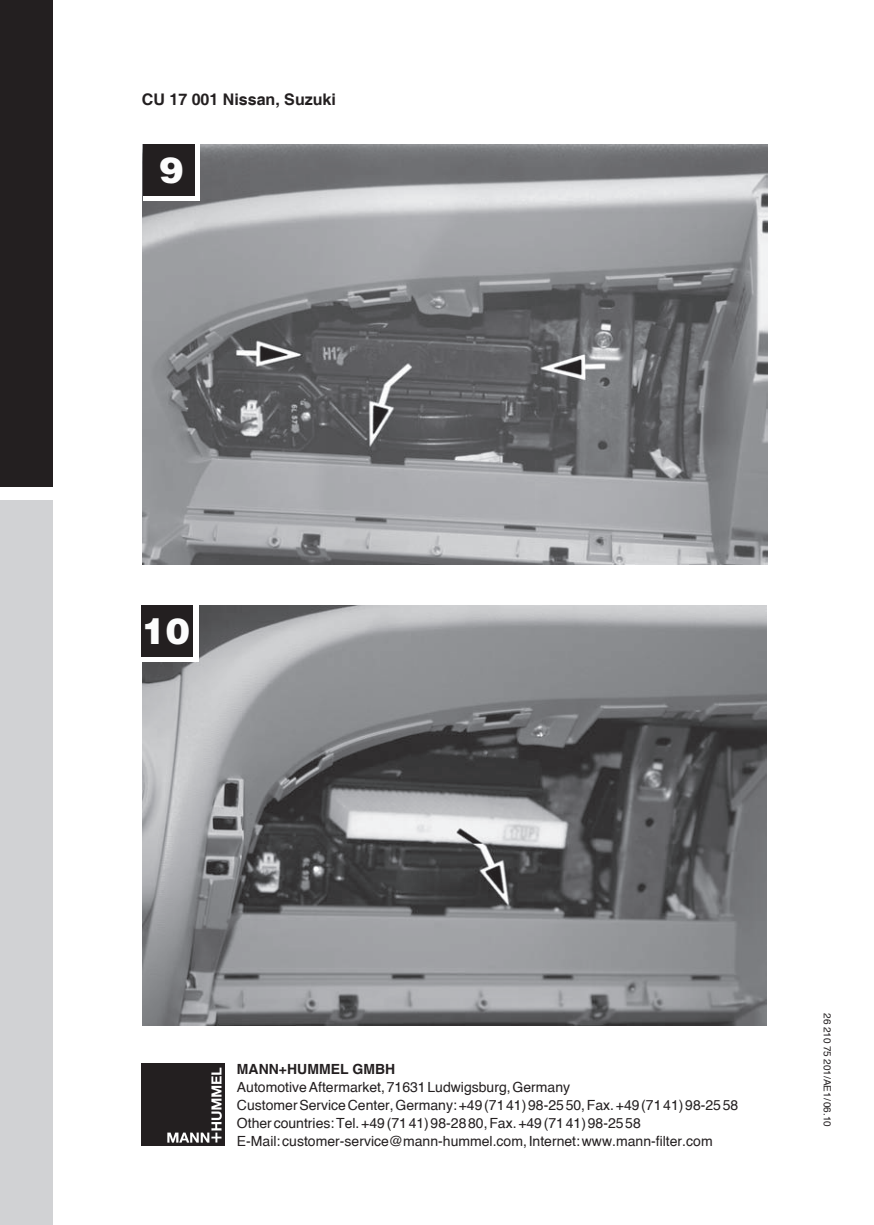
<style>
.page{position:relative;width:874px;height:1225px;background:#fff}
.page>*{position:absolute;margin:0;border:0;box-sizing:border-box;transform-origin:0 0}
.t1{font:900 36px "Helvetica";color:#fcfcfc}
.t2{font:700 16px "Helvetica";color:#231f20}
.t3{font:14px/18px "Helvetica";color:#231f20}
.t4{font:10px "Helvetica";color:#231f20}
.s1{font-weight:700}
</style>
<div class="page">
<img style="left:143px;top:145px;width:623px;height:419px">
<svg style="left:143px;top:145px;width:56px;height:56px"></svg>
<div style="left:0;top:0;width:52px;height:487px;background:#231f20"></div>
<div style="left:0;top:500px;width:52px;height:725px;background:#d1d2d4"></div>
<img style="left:142px;top:1063px;width:82px;height:82px">
<img style="left:142px;top:605px;width:623px;height:420px">
<div style="left:142px;top:605px;width:57px;height:57px;background:#fff"></div>
<div style="left:143px;top:144px;width:51px;height:51px;background:#231f20"></div>
<div style="left:142px;top:605px;width:51px;height:51px;background:#231f20"></div>
<p class="t2" style="left:142px;top:90px;width:195px">CU 17 001 Nissan, Suzuki</p>
<p class="t1" style="left:159px;top:147px;width:26px">9</p>
<p class="t1" style="left:142px;top:607px;width:50px">10</p>
<p class="t3" style="left:237px;top:1059px;width:502px"><span class="s1">MANN+HUMMEL GMBH<br></span>Automotive Aftermarket, 71631 Ludwigsburg, Germany<br>Customer Service Center, Germany: +49 (71 41) 98-25 50, Fax. +49 (71 41) 98-25 58<br>Other countries: Tel. +49 (71 41) 98-28 80, Fax. +49 (71 41) 98-25 58<br>E-Mail: customer-service@mann-hummel.com, Internet: www.mann-filter.com</p>
<p class="t4" style="left:833px;top:1013px;width:115px;rotate:90deg">26 210 75 201/AE1/ 06.10</p>
</div>
